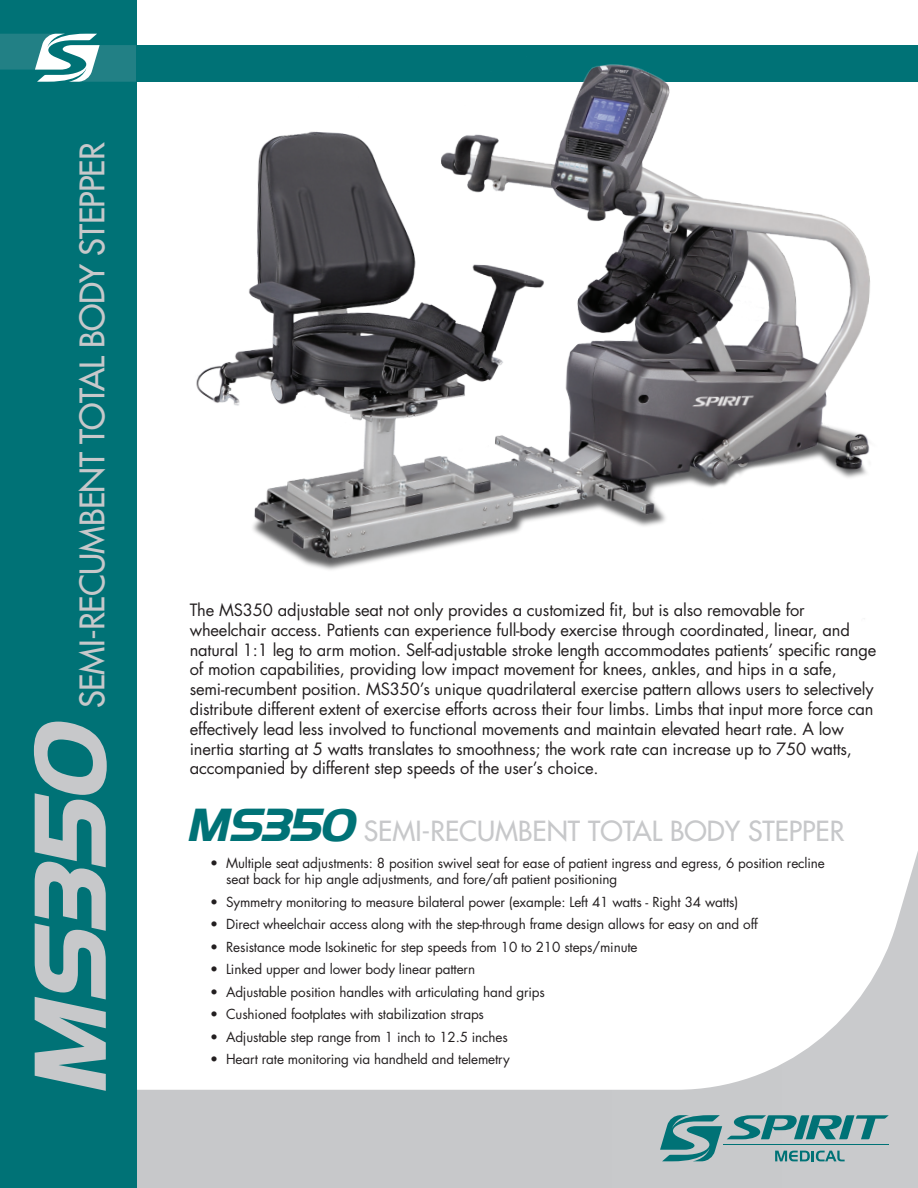
<style>
.page{position:relative;width:918px;height:1188px;background:#fff}
.page>*{position:absolute;margin:0;border:0;box-sizing:border-box;transform-origin:0 0}
.t1{font:italic 700 97.5px "Hanzel";color:#c7c8ca}
.t2{font:500 33px "Futura Std";letter-spacing:-.02em;color:#c7c8ca}
.t3{font:500 27px "Futura Std";color:#c7c8ca}
.t4{font:16.5px/19.8px "Futura Std";letter-spacing:-.01em;color:#231f20}
.t5{font:13.5px "Futura Std";letter-spacing:-.01em;color:#231f20}
.s1{font-family:"Hanzel";font-weight:700;font-style:italic;font-size:45px;color:#007276}
</style>
<div class="page">
<svg style="left:137px;top:851px;width:781px;height:337px"></svg>
<svg style="left:660px;top:1115px;width:229px;height:46px;background:#7da8ab"></svg>
<div style="left:0;top:0;width:137px;height:1188px;background:#007276"></div>
<svg style="left:0;top:34px;width:136px;height:48px"></svg>
<div style="left:137px;top:45px;width:781px;height:37px;background:#007276"></div>
<img style="left:196px;top:64px;width:674px;height:506px">
<p class="t2" style="left:72px;top:708px;width:568px;rotate:-90deg">SEMI-RECUMBENT TOTAL BODY STEPPER</p>
<p class="t1" style="left:11px;top:1096px;width:376px;rotate:-90deg">MS350</p>
<p class="t4" style="left:190px;top:600px;width:688px">The MS350 adjustable seat not only provides a customized fit, but is also removable for wheelchair access. Patients can experience full-body exercise through coordinated, linear, and natural 1:1 leg to arm motion. Self-adjustable stroke length accommodates patients’ specific range of motion capabilities, providing low impact movement for knees, ankles, and hips in a safe, semi-recumbent position. MS350’s unique quadrilateral exercise pattern allows users to selectively distribute different extent of exercise efforts across their four limbs. Limbs that input more force can effectively lead less involved to functional movements and maintain elevated heart rate. A low inertia starting at 5 watts translates to smoothness; the work rate can increase up to 750 watts, accompanied by different step speeds of the user’s choice.</p>
<p class="t3" style="left:186px;top:814px;width:660px"><span class="s1">MS350</span> SEMI-RECUMBENT TOTAL BODY STEPPER</p>
<p class="t5" style="left:210px;top:854px;width:616px">• Multiple seat adjustments: 8 position swivel seat for ease of patient ingress and egress, 6 position recline</p>
<p class="t5" style="left:226px;top:870px;width:393px">seat back for hip angle adjustments, and fore/aft patient positioning</p>
<p class="t5" style="left:210px;top:893px;width:530px">• Symmetry monitoring to measure bilateral power (example: Left 41 watts - Right 34 watts)</p>
<p class="t5" style="left:210px;top:915px;width:549px">• Direct wheelchair access along with the step-through frame design allows for easy on and off</p>
<p class="t5" style="left:210px;top:938px;width:429px">• Resistance mode Isokinetic for step speeds from 10 to 210 steps/minute</p>
<p class="t5" style="left:210px;top:960px;width:267px">• Linked upper and lower body linear pattern</p>
<p class="t5" style="left:210px;top:983px;width:336px">• Adjustable position handles with articulating hand grips</p>
<p class="t5" style="left:210px;top:1005px;width:275px">• Cushioned footplates with stabilization straps</p>
<p class="t5" style="left:210px;top:1028px;width:299px">• Adjustable step range from 1 inch to 12.5 inches</p>
<p class="t5" style="left:210px;top:1050px;width:301px">• Heart rate monitoring via handheld and telemetry</p>
</div>
